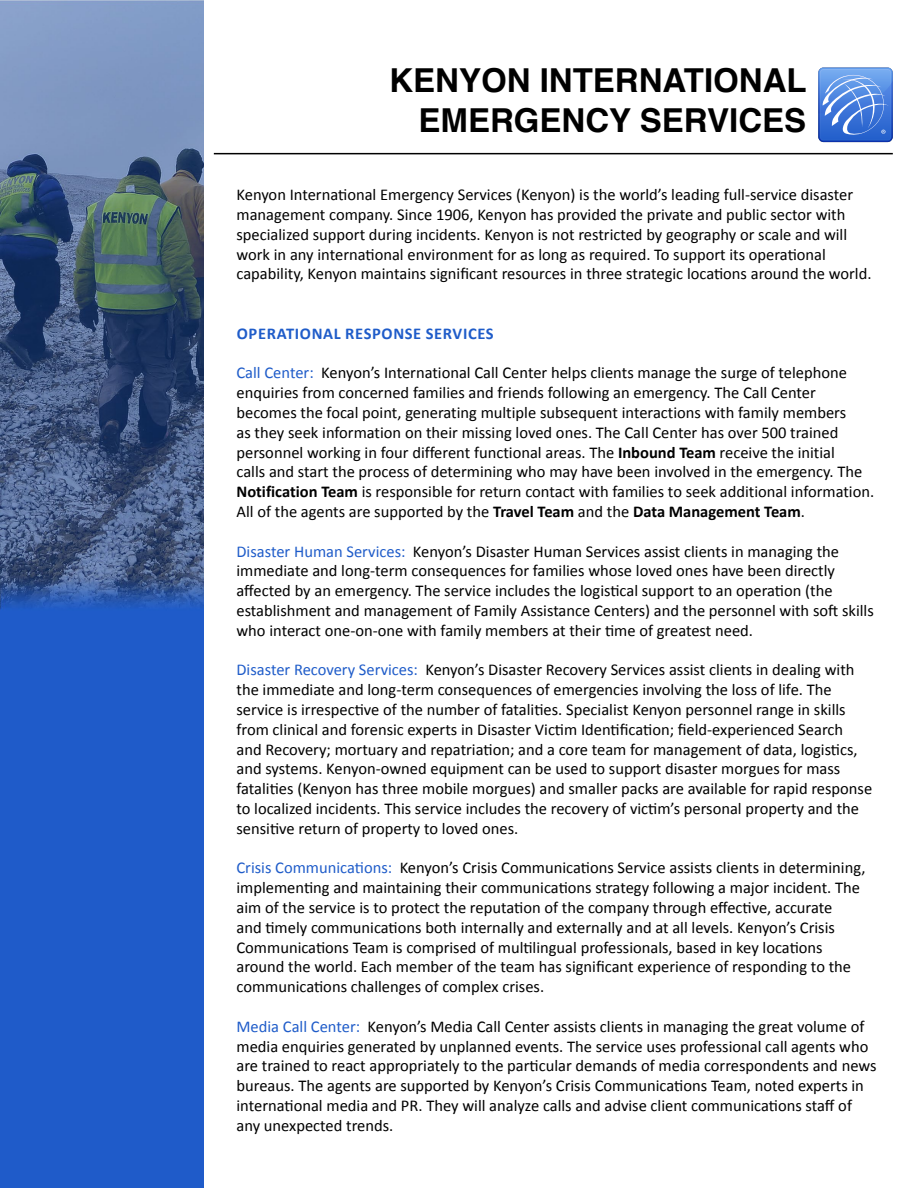
<style>
.page{position:relative;width:918px;height:1188px;background:#fff}
.page>*{position:absolute;margin:0;border:0;box-sizing:border-box;transform-origin:0 0}
.t1{font:700 33px/39.6px "Helvetica";color:#000;text-align:right}
.t2{font:16.5px/19.8px "Calibri";color:#000}
.t3{font:700 16.5px "Calibri";letter-spacing:.04em;color:#1f5cc9}
.s1{color:#1f5cc9}
.s2{font-weight:700}
</style>
<div class="page">
<img style="left:0;top:0;width:203px;height:1188px">
<svg style="left:818px;top:68px;width:75px;height:74px;background:#5c8cde"></svg>
<hr style="left:214px;top:153px;width:679px;height:1px;background:#000">
<h1 class="t1" style="left:389px;top:61px;width:419px">KENYON INTERNATIONAL<br>EMERGENCY SERVICES</h1>
<p class="t2" style="left:237px;top:185px;width:636px">Kenyon International Emergency Services (Kenyon) is the world’s leading full-service disaster management company. Since 1906, Kenyon has provided the private and public sector with specialized support during incidents. Kenyon is not restricted by geography or scale and will work in any international environment for as long as required. To support its operational capability, Kenyon maintains significant resources in three strategic locations around the world.</p>
<p class="t3" style="left:237px;top:323px;width:258px">OPERATIONAL RESPONSE SERVICES</p>
<p class="t2" style="left:237px;top:363px;width:639px"><span class="s1">Call Center:</span> Kenyon’s International Call Center helps clients manage the surge of telephone enquiries from concerned families and friends following an emergency. The Call Center becomes the focal point, generating multiple subsequent interactions with family members<br>as they seek information on their missing loved ones. The Call Center has over 500 trained personnel working in four different functional areas. The <span class="s2">Inbound Team</span> receive the initial<br>calls and start the process of determining who may have been involved in the emergency. The <span class="s2">Notification Team</span> is responsible for return contact with families to seek additional information.<br>All of the agents are supported by the <span class="s2">Travel Team</span> and the <span class="s2">Data Management Team</span>.</p>
<p class="t2" style="left:237px;top:541px;width:639px"><span class="s1">Disaster Human Services:</span> Kenyon’s Disaster Human Services assist clients in managing the immediate and long-term consequences for families whose loved ones have been directly affected by an emergency. The service includes the logistical support to an operation (the establishment and management of Family Assistance Centers) and the personnel with soft skills who interact one-on-one with family members at their time of greatest need.</p>
<p class="t2" style="left:237px;top:660px;width:637px"><span class="s1">Disaster Recovery Services:</span> Kenyon’s Disaster Recovery Services assist clients in dealing with the immediate and long-term consequences of emergencies involving the loss of life. The service is irrespective of the number of fatalities. Specialist Kenyon personnel range in skills from clinical and forensic experts in Disaster Victim Identification; field-experienced Search and Recovery; mortuary and repatriation; and a core team for management of data, logistics, and systems. Kenyon-owned equipment can be used to support disaster morgues for mass fatalities (Kenyon has three mobile morgues) and smaller packs are available for rapid response to localized incidents. This service includes the recovery of victim’s personal property and the sensitive return of property to loved ones.</p>
<p class="t2" style="left:237px;top:858px;width:630px"><span class="s1">Crisis Communications:</span> Kenyon’s Crisis Communications Service assists clients in determining, implementing and maintaining their communications strategy following a major incident. The aim of the service is to protect the reputation of the company through effective, accurate<br>and timely communications both internally and externally and at all levels. Kenyon’s Crisis Communications Team is comprised of multilingual professionals, based in key locations around the world. Each member of the team has significant experience of responding to the communications challenges of complex crises.</p>
<p class="t2" style="left:237px;top:1017px;width:642px"><span class="s1">Media Call Center:</span> Kenyon’s Media Call Center assists clients in managing the great volume of media enquiries generated by unplanned events. The service uses professional call agents who are trained to react appropriately to the particular demands of media correspondents and news bureaus. The agents are supported by Kenyon’s Crisis Communications Team, noted experts in international media and PR. They will analyze calls and advise client communications staff of any unexpected trends.</p>
</div>
